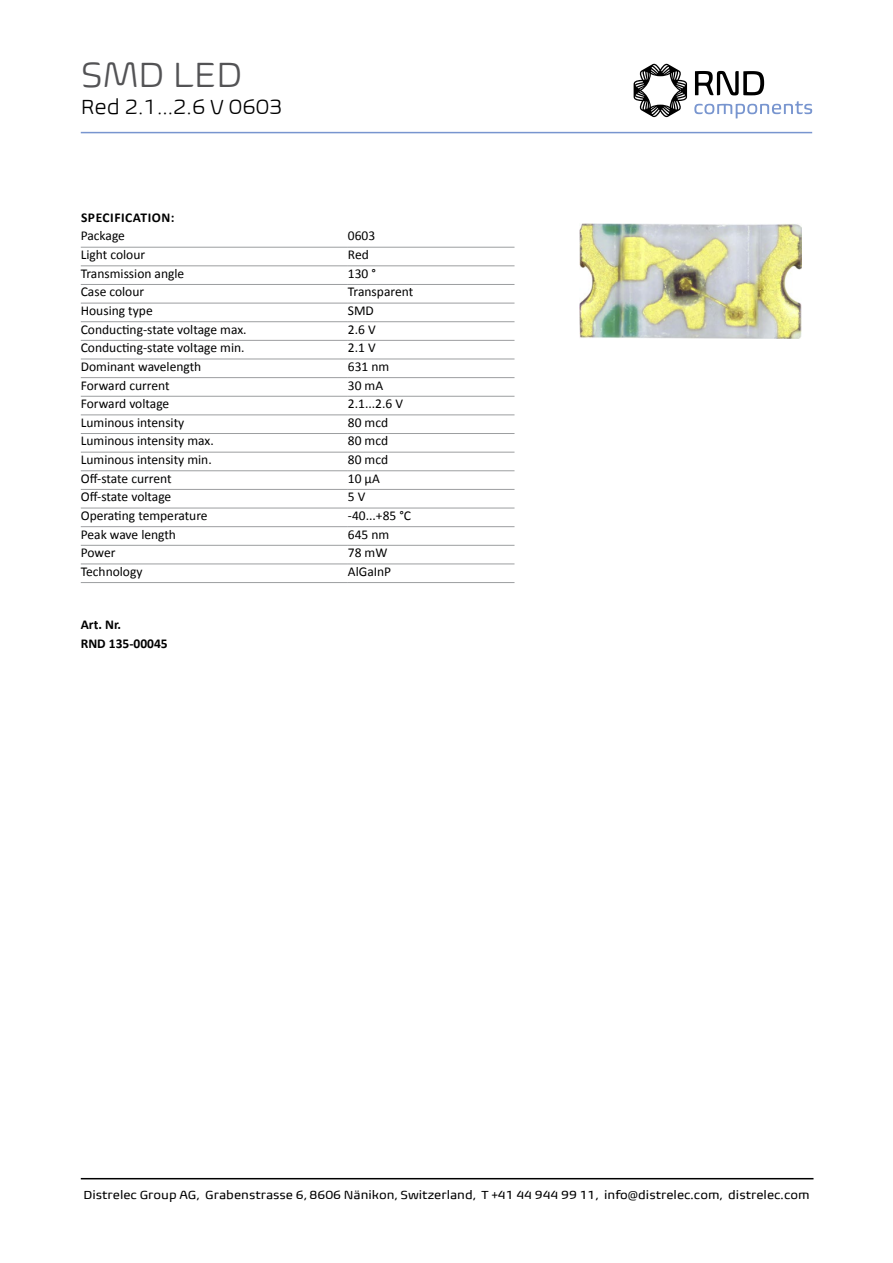
<style>
.page{position:relative;width:893px;height:1263px;background:#fff}
.page>*{position:absolute;margin:0;border:0;box-sizing:border-box;transform-origin:0 0}
.t1{font:300 36px "Biome Pro";color:#535355}
.t2{font:300 21px "Biome Pro";color:#000}
.t3{font:13.5px "Calibri";color:#000}
.t4{font:700 13.5px/18.6px "Calibri";color:#000}
.t5{font:700 13.5px "Calibri";letter-spacing:.04em;color:#000}
.t6{font:12px "Biome Pro";color:#000}
</style>
<div class="page">
<hr style="left:81px;top:1178px;width:732px;height:1px;background:#000">
<hr style="left:81px;top:247px;width:267px;height:1px;background:#9c9ea0">
<hr style="left:348px;top:247px;width:166px;height:1px;background:#9c9ea0">
<hr style="left:81px;top:265px;width:267px;height:1px;background:#9c9ea0">
<hr style="left:348px;top:265px;width:166px;height:1px;background:#9c9ea0">
<hr style="left:81px;top:284px;width:267px;height:1px;background:#9c9ea0">
<hr style="left:348px;top:284px;width:166px;height:1px;background:#9c9ea0">
<hr style="left:81px;top:303px;width:267px;height:1px;background:#9c9ea0">
<hr style="left:348px;top:303px;width:166px;height:1px;background:#9c9ea0">
<hr style="left:81px;top:321px;width:267px;height:1px;background:#9c9ea0">
<hr style="left:348px;top:321px;width:166px;height:1px;background:#9c9ea0">
<hr style="left:81px;top:340px;width:267px;height:1px;background:#9c9ea0">
<hr style="left:348px;top:340px;width:166px;height:1px;background:#9c9ea0">
<hr style="left:81px;top:359px;width:267px;height:1px;background:#9c9ea0">
<hr style="left:348px;top:359px;width:166px;height:1px;background:#9c9ea0">
<hr style="left:81px;top:377px;width:267px;height:1px;background:#9c9ea0">
<hr style="left:348px;top:377px;width:166px;height:1px;background:#9c9ea0">
<hr style="left:81px;top:396px;width:267px;height:1px;background:#9c9ea0">
<hr style="left:348px;top:396px;width:166px;height:1px;background:#9c9ea0">
<hr style="left:81px;top:414px;width:267px;height:1px;background:#9c9ea0">
<hr style="left:348px;top:414px;width:166px;height:1px;background:#9c9ea0">
<hr style="left:81px;top:433px;width:267px;height:1px;background:#9c9ea0">
<hr style="left:348px;top:433px;width:166px;height:1px;background:#9c9ea0">
<hr style="left:81px;top:452px;width:267px;height:1px;background:#9c9ea0">
<hr style="left:348px;top:452px;width:166px;height:1px;background:#9c9ea0">
<hr style="left:81px;top:470px;width:267px;height:1px;background:#9c9ea0">
<hr style="left:348px;top:470px;width:166px;height:1px;background:#9c9ea0">
<hr style="left:81px;top:489px;width:267px;height:1px;background:#9c9ea0">
<hr style="left:348px;top:489px;width:166px;height:1px;background:#9c9ea0">
<hr style="left:81px;top:508px;width:267px;height:1px;background:#9c9ea0">
<hr style="left:348px;top:508px;width:166px;height:1px;background:#9c9ea0">
<hr style="left:81px;top:526px;width:267px;height:1px;background:#9c9ea0">
<hr style="left:348px;top:526px;width:166px;height:1px;background:#9c9ea0">
<hr style="left:81px;top:545px;width:267px;height:1px;background:#9c9ea0">
<hr style="left:348px;top:545px;width:166px;height:1px;background:#9c9ea0">
<hr style="left:81px;top:563px;width:267px;height:1px;background:#9c9ea0">
<hr style="left:348px;top:563px;width:166px;height:1px;background:#9c9ea0">
<hr style="left:81px;top:582px;width:267px;height:1px;background:#9c9ea0">
<hr style="left:348px;top:582px;width:166px;height:1px;background:#9c9ea0">
<svg style="left:694px;top:101px;width:118px;height:17px"></svg>
<svg style="left:695px;top:71px;width:69px;height:24px"></svg>
<svg style="left:634px;top:64px;width:53px;height:53px"></svg>
<img style="left:579px;top:223px;width:222px;height:115px">
<hr style="left:81px;top:132px;width:731px;height:1px;background:#7895cf">
<h1 class="t1" style="left:81px;top:51px;width:163px">SMD LED</h1>
<h2 class="t2" style="left:81px;top:94px;width:203px">Red 2.1...2.6 V 0603</h2>
<p class="t5" style="left:81px;top:209px;width:95px">SPECIFICATION:</p>
<p class="t3" style="left:81px;top:227px;width:46px">Package</p>
<p class="t3" style="left:348px;top:227px;width:29px">0603</p>
<p class="t3" style="left:81px;top:246px;width:66px">Light colour</p>
<p class="t3" style="left:348px;top:246px;width:22px">Red</p>
<p class="t3" style="left:81px;top:265px;width:105px">Transmission angle</p>
<p class="t3" style="left:348px;top:265px;width:30px">130 °</p>
<p class="t3" style="left:81px;top:283px;width:65px">Case colour</p>
<p class="t3" style="left:348px;top:283px;width:67px">Transparent</p>
<p class="t3" style="left:81px;top:302px;width:73px">Housing type</p>
<p class="t3" style="left:348px;top:302px;width:28px">SMD</p>
<p class="t3" style="left:81px;top:321px;width:167px">Conducting-state voltage max.</p>
<p class="t3" style="left:348px;top:321px;width:29px">2.6 V</p>
<p class="t3" style="left:81px;top:339px;width:165px">Conducting-state voltage min.</p>
<p class="t3" style="left:348px;top:339px;width:29px">2.1 V</p>
<p class="t3" style="left:81px;top:358px;width:122px">Dominant wavelength</p>
<p class="t3" style="left:348px;top:358px;width:43px">631 nm</p>
<p class="t3" style="left:81px;top:376px;width:90px">Forward current</p>
<p class="t3" style="left:348px;top:376px;width:37px">30 mA</p>
<p class="t3" style="left:81px;top:395px;width:90px">Forward voltage</p>
<p class="t3" style="left:348px;top:395px;width:57px">2.1...2.6 V</p>
<p class="t3" style="left:81px;top:414px;width:105px">Luminous intensity</p>
<p class="t3" style="left:348px;top:414px;width:42px">80 mcd</p>
<p class="t3" style="left:81px;top:432px;width:134px">Luminous intensity max.</p>
<p class="t3" style="left:348px;top:432px;width:42px">80 mcd</p>
<p class="t3" style="left:81px;top:451px;width:132px">Luminous intensity min.</p>
<p class="t3" style="left:348px;top:451px;width:42px">80 mcd</p>
<p class="t3" style="left:81px;top:470px;width:92px">Off-state current</p>
<p class="t3" style="left:348px;top:470px;width:33px">10 µA</p>
<p class="t3" style="left:81px;top:488px;width:92px">Off-state voltage</p>
<p class="t3" style="left:348px;top:488px;width:19px">5 V</p>
<p class="t3" style="left:81px;top:507px;width:128px">Operating temperature</p>
<p class="t3" style="left:348px;top:507px;width:65px">-40...+85 °C</p>
<p class="t3" style="left:81px;top:525px;width:97px">Peak wave length</p>
<p class="t3" style="left:348px;top:525px;width:43px">645 nm</p>
<p class="t3" style="left:81px;top:544px;width:36px">Power</p>
<p class="t3" style="left:348px;top:544px;width:41px">78 mW</p>
<p class="t3" style="left:81px;top:563px;width:63px">Technology</p>
<p class="t3" style="left:348px;top:563px;width:45px">AlGaInP</p>
<p class="t4" style="left:81px;top:616px;width:88px">Art. Nr.<br>RND 135-00045</p>
<p class="t6" style="left:83px;top:1187px;width:728px">Distrelec Group AG, Grabenstrasse 6, 8606 Nänikon, Switzerland, T +41 44 944 99 11, info@distrelec.com, distrelec.com</p>
</div>
